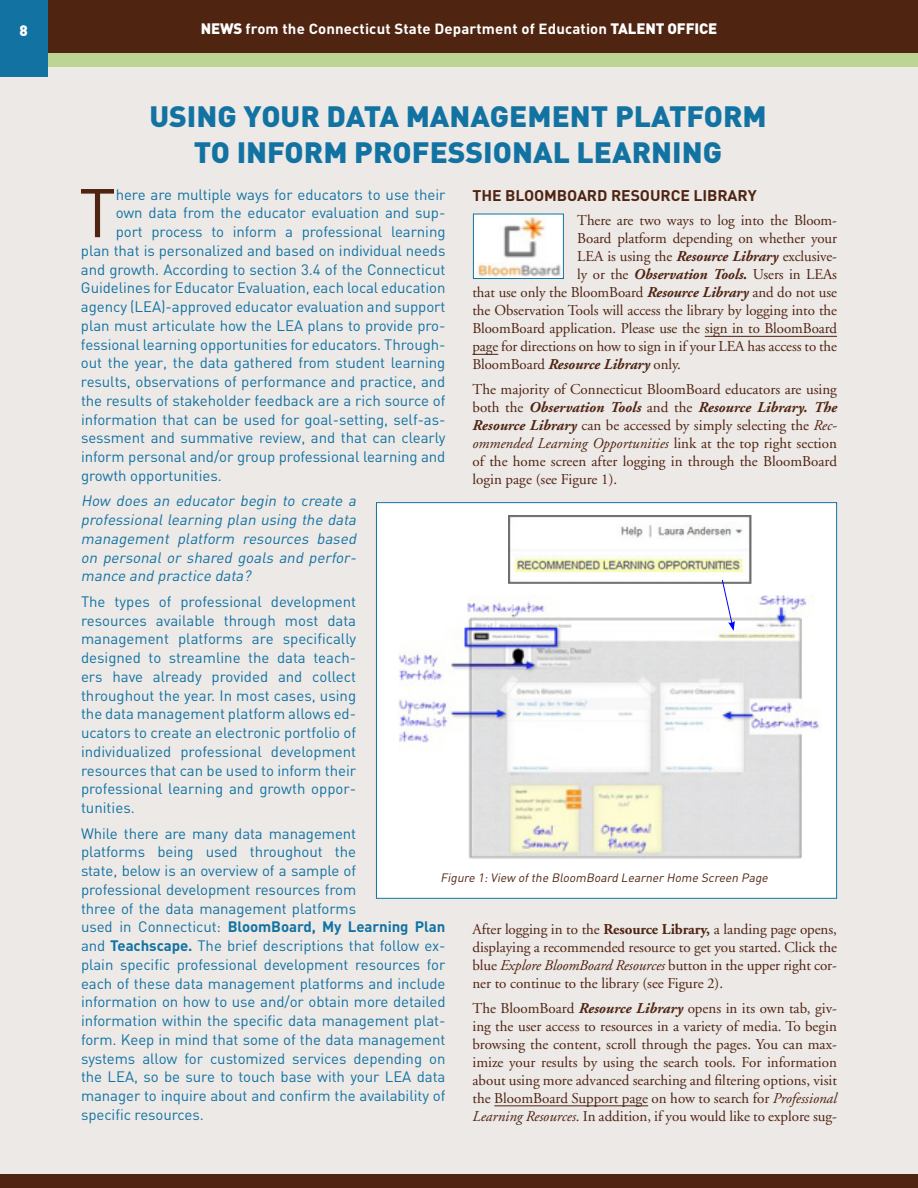
<style>
.page{position:relative;width:918px;height:1188px;background:#fff}
.page>*{position:absolute;margin:0;border:0;box-sizing:border-box;transform-origin:0 0}
.main_body_style{font:67.65px "DIN";color:#4f2411}
.t1{font:900 29.1px/36px "DIN";color:#1273a2;text-align:center}
.main_body_style-2{font:700 15.3px "DIN";letter-spacing:-.005em;color:#4f2411}
.main_body_style-3{font:15px/18.8px "DIN";letter-spacing:-.005em;color:#1273a2;text-align:justify}
.main_body_style-4{font:15px/18px "Adobe Garamond";letter-spacing:-.005em;color:#4f2411;text-align:justify}
.main_body_style-5{font:italic 15px/18.8px "DIN";color:#1273a2;text-align:justify}
.t2{font:900 15px "DIN";color:#fff}
.t3{font:700 14.55px "DIN";letter-spacing:.01em;color:#fff}
.main_body_style-6{font:italic 12px "DIN";color:#4f2411}
.s1{font-weight:900;font-size:15px}
.s2{font-weight:700;font-style:italic}
.s3{font-style:italic}
.s4{font-weight:700}
</style>
<div class="page">
<div style="left:1px;top:67px;width:917px;height:1107px;background:#ede9e7"></div>
<div style="left:0;top:1174px;width:918px;height:14px;background:#4f2411"></div>
<div style="left:48px;top:0;width:870px;height:54px;background:#4f2411"></div>
<div style="left:48px;top:54px;width:870px;height:13px;background:#bcd592"></div>
<div style="left:0;top:0;width:48px;height:77px;background:#1273a2"></div>
<hr style="left:705px;top:336px;width:132px;height:1px;background:#4f2411">
<svg style="left:472px;top:354px;width:26px;height:1px"></svg>
<hr style="left:494px;top:1105px;width:154px;height:1px;background:#4f2411">
<img style="left:475px;top:216px;width:87px;height:61px">
<div style="left:473px;top:214px;width:91px;height:65px;border:1px solid #1273a2"></div>
<div style="left:376px;top:502px;width:461px;height:397px;background:#fff;border:1px solid #1273a2"></div>
<img style="left:509px;top:516px;width:243px;height:68px">
<img style="left:399px;top:596px;width:422px;height:263px">
<svg style="left:721px;top:579px;width:14px;height:52px"></svg>
<p class="t2" style="left:20px;top:21px;width:10px">8</p>
<p class="t3" style="left:201px;top:19px;width:518px"><span class="s1">NEWS</span> from the Connecticut State Department of Education <span class="s1">TALENT OFFICE</span></p>
<h1 class="t1" style="left:149px;top:97px;width:619px">USING YOUR DATA MANAGEMENT PLATFORM<br>TO INFORM PROFESSIONAL LEARNING</h1>
<p class="main_body_style" style="left:79px;top:171px;width:39px">T</p>
<p class="main_body_style-3" style="left:116px;top:185px;width:331px">here are multiple ways for educators to use their</p>
<p class="main_body_style-2" style="left:472px;top:185px;width:286px">THE BLOOMBOARD RESOURCE LIBRARY</p>
<p class="main_body_style-4" style="left:577px;top:212px;width:261px">There are two ways to log into the Bloom-</p>
<p class="main_body_style-4" style="left:577px;top:230px;width:261px">Board platform depending on whether your</p>
<p class="main_body_style-4" style="left:577px;top:248px;width:261px">LEA is using the <span class="s2">Resource Library</span> exclusive-</p>
<p class="main_body_style-4" style="left:577px;top:266px;width:261px">ly or the <span class="s2">Observation Tools.</span> Users in LEAs</p>
<p class="main_body_style-4" style="left:472px;top:284px;width:366px">that use only the BloomBoard <span class="s2">Resource Library</span> and do not use</p>
<p class="main_body_style-4" style="left:472px;top:302px;width:366px">the Observation Tools will access the library by logging into the</p>
<p class="main_body_style-4" style="left:472px;top:320px;width:366px">BloomBoard application. Please use the sign in to BloomBoard</p>
<p class="main_body_style-4" style="left:472px;top:338px;width:366px">page for directions on how to sign in if your LEA has access to the</p>
<p class="main_body_style-4" style="left:472px;top:356px;width:210px">BloomBoard <span class="s2">Resource Library</span> only.</p>
<p class="main_body_style-4" style="left:472px;top:381px;width:366px">The majority of Connecticut BloomBoard educators are using both the <span class="s2">Observation Tools</span> and the <span class="s2">Resource Library. The Resource Library</span> can be accessed by simply selecting the <span class="s3">Rec&shy;ommended Learning Opportunities</span> link at the top right section of the home screen after logging in through the BloomBoard login page (see Figure 1).</p>
<p class="main_body_style-3" style="left:116px;top:203px;width:331px">own data from the educator evaluation and sup-</p>
<p class="main_body_style-3" style="left:116px;top:222px;width:331px">port process to inform a professional learning</p>
<p class="main_body_style-3" style="left:81px;top:241px;width:366px">plan that is personalized and based on individual needs</p>
<p class="main_body_style-3" style="left:81px;top:260px;width:366px">and growth. According to section 3.4 of the Connecticut</p>
<p class="main_body_style-3" style="left:81px;top:278px;width:366px">Guidelines for Educator Evaluation, each local education</p>
<p class="main_body_style-3" style="left:81px;top:297px;width:366px">agency (LEA)-approved educator evaluation and support</p>
<p class="main_body_style-3" style="left:81px;top:316px;width:366px">plan must articulate how the LEA plans to provide pro-</p>
<p class="main_body_style-3" style="left:81px;top:335px;width:366px">fessional learning opportunities for educators. Through-</p>
<p class="main_body_style-3" style="left:81px;top:353px;width:366px">out the year, the data gathered from student learning</p>
<p class="main_body_style-3" style="left:81px;top:372px;width:366px">results, observations of performance and practice, and</p>
<p class="main_body_style-3" style="left:81px;top:391px;width:366px">the results of stakeholder feedback are a rich source of</p>
<p class="main_body_style-3" style="left:81px;top:410px;width:366px">information that can be used for goal-setting, self-as-</p>
<p class="main_body_style-3" style="left:81px;top:428px;width:366px">sessment and summative review, and that can clearly</p>
<p class="main_body_style-3" style="left:81px;top:447px;width:366px">inform personal and/or group professional learning and</p>
<p class="main_body_style-3" style="left:81px;top:466px;width:142px">growth opportunities.</p>
<p class="main_body_style-5" style="left:81px;top:491px;width:280px">How does an educator begin to create a professional learning plan using the data management platform resources based on personal or shared goals and perfor&shy;mance and practice data?</p>
<p class="main_body_style-3" style="left:81px;top:592px;width:277px">The types of professional development resources available through most data management platforms are specifically designed to streamline the data teach&shy;ers have already provided and collect throughout the year. In most cases, using the data management platform allows ed&shy;ucators to create an electronic portfolio of individualized professional development resources that can be used to inform their professional learning and growth oppor&shy;tunities.</p>
<p class="main_body_style-3" style="left:81px;top:824px;width:366px;text-align:left">While there are many data management<br>platforms being used throughout the<br>state, below is an overview of a sample of<br>professional development resources from<br>three of the data management platforms<br>used in Connecticut: <span class="s4">BloomBoard, My Learning Plan </span>and <span class="s4">Teachscape.</span> The brief descriptions that follow ex&shy;plain specific professional development resources for each of these data management platforms and include information on how to use and/or obtain more detailed information within the specific data management plat&shy;form. Keep in mind that some of the data management systems allow for customized services depending on the LEA, so be sure to touch base with your LEA data manager to inquire about and confirm the availability of specific resources.</p>
<p class="main_body_style-6" style="left:441px;top:870px;width:331px">Figure 1:View ofthe BloomBoard Learner Home Screen Page</p>
<p class="main_body_style-4" style="left:472px;top:921px;width:366px">After logging in to the <span class="s4">Resource Library,</span> a landing page opens, displaying a recommended resource to get you started. Click the blue <span class="s3">Explore BloomBoard Resources</span> button in the upper right cor&shy;ner to continue to the library (see Figure 2).</p>
<p class="main_body_style-4" style="left:472px;top:999px;width:366px">The BloomBoard <span class="s2">Resource Library</span> opens in its own tab, giv&shy;ing the user access to resources in a variety of media. To begin browsing the content, scroll through the pages. You can max&shy;imize your results by using the search tools. For information about using more advanced searching and filtering options, visit the BloomBoard Support page on how to search for <span class="s3">Professional Learning Resources</span>. In addition, if you would like to explore sug-</p>
</div>
